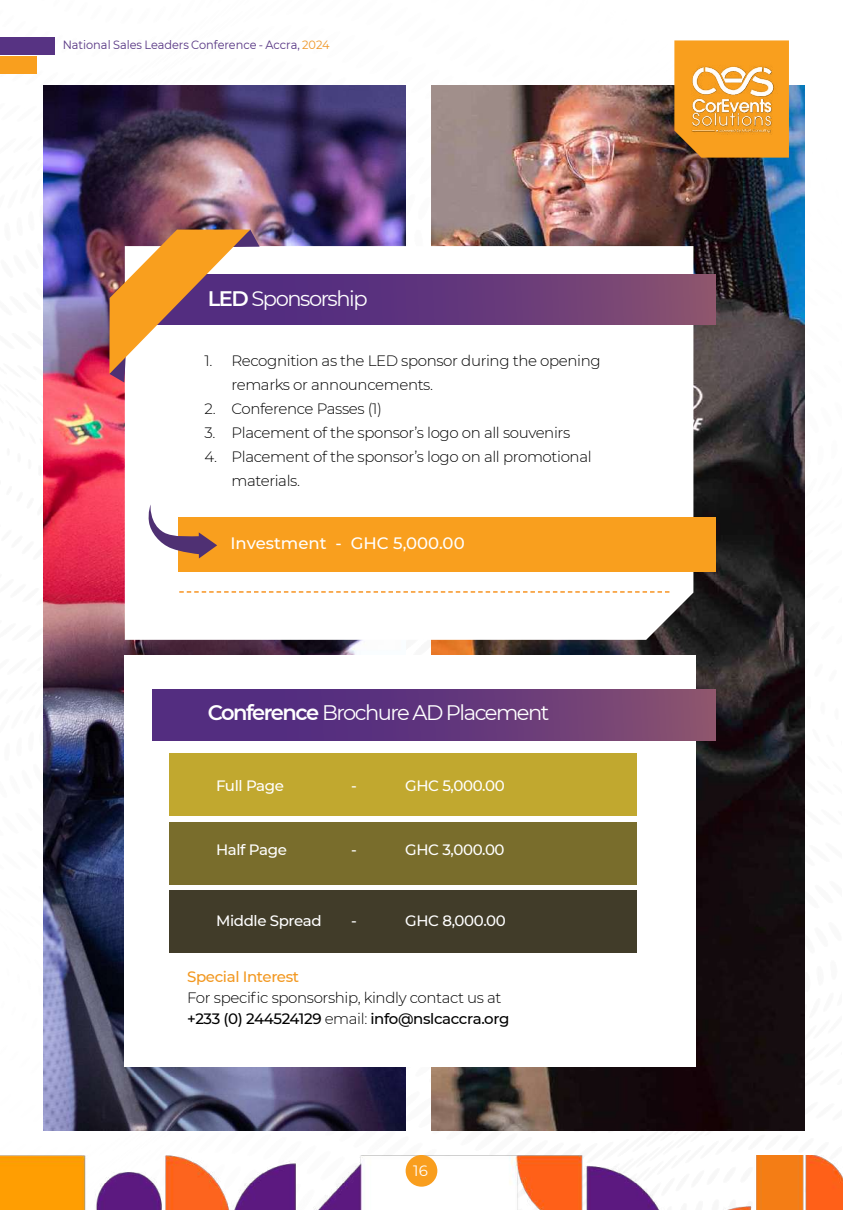
<style>
.page{position:relative;width:843px;height:1210px;background:#fff}
.page>*{position:absolute;margin:0;border:0;box-sizing:border-box;transform-origin:0 0}
.t1{font:21px "Montserrat";letter-spacing:-.07em;color:#fff}
.t2{font:500 16.5px "Montserrat";color:#fff}
.t3{font:300 15px/24px "Montserrat";letter-spacing:-.025em;color:#000}
.t4{font:500 15px "Montserrat";letter-spacing:-.025em;color:#fff}
.t5{font:500 15px "Montserrat";letter-spacing:-.025em;color:#f29821}
.t6{font:15px "Montserrat";color:#fff}
.t7{font:12px "Montserrat";color:#563483;scale:.94 1}
.s1{color:#ef9625}
.s2{font-weight:600}
.s3{font-weight:500}
</style>
<div class="page">
<img style="left:0;top:1155px;width:842px;height:55px">
<div style="left:405px;top:1155px;width:32px;height:31px;background:#f99e1e;border-radius:50%"></div>
<div style="left:0;top:37px;width:54px;height:17px;background:#573383"></div>
<div style="left:0;top:56px;width:37px;height:18px;background:#f99f1e"></div>
<img style="left:43px;top:86px;width:362px;height:1044px">
<img style="left:431px;top:86px;width:373px;height:1044px">
<svg style="left:125px;top:246px;width:568px;height:394px"></svg>
<svg style="left:259px;top:274px;width:456px;height:51px"></svg>
<div style="left:125px;top:655px;width:571px;height:412px;background:#fff"></div>
<div style="left:152px;top:690px;width:563px;height:50px;background:linear-gradient(to right,#472484,#834d72)"></div>
<div style="left:169px;top:754px;width:467px;height:62px;background:#c1a82f"></div>
<div style="left:169px;top:822px;width:467px;height:62px;background:#796d2c"></div>
<div style="left:169px;top:890px;width:467px;height:62px;background:#413c29"></div>
<svg style="left:179px;top:591px;width:490px;height:2px"></svg>
<div style="left:179px;top:517px;width:536px;height:54px;background:#f99f1e"></div>
<svg style="left:147px;top:504px;width:70px;height:54px"></svg>
<svg style="left:109px;top:230px;width:150px;height:152px"></svg>
<svg style="left:674px;top:40px;width:114px;height:118px"></svg>
<img style="left:686px;top:55px;width:91px;height:88px">
<p class="t7" style="left:63px;top:36px;width:285px">National Sales Leaders Conference - Accra, <span class="s1">2024</span></p>
<h1 class="t1" style="left:208px;top:284px;width:161px"><span class="s2">LED</span> Sponsorship</h1>
<p class="t3" style="left:231px;top:348px;width:370px;text-indent:-27px">1. Recognition as the LED sponsor during the opening remarks or announcements.</p>
<p class="t3" style="left:204px;top:396px;width:179px">2. Conference Passes (1)</p>
<p class="t3" style="left:204px;top:420px;width:367px">3. Placement of the sponsor’s logo on all souvenirs</p>
<p class="t3" style="left:231px;top:444px;width:361px;text-indent:-27px">4. Placement of the sponsor’s logo on all promotional materials.</p>
<p class="t2" style="left:230px;top:531px;width:235px">Investment - GHC 5,000.00</p>
<h1 class="t1" style="left:208px;top:698px;width:343px"><span class="s2">Conference</span> Brochure AD Placement</h1>
<p class="t4" style="left:216px;top:775px;width:69px">Full Page</p>
<p class="t4" style="left:351px;top:775px;width:7px">-</p>
<p class="t4" style="left:405px;top:775px;width:101px">GHC 5,000.00</p>
<p class="t4" style="left:216px;top:839px;width:72px">Half Page</p>
<p class="t4" style="left:351px;top:839px;width:7px">-</p>
<p class="t4" style="left:405px;top:839px;width:101px">GHC 3,000.00</p>
<p class="t4" style="left:216px;top:910px;width:107px">Middle Spread</p>
<p class="t4" style="left:351px;top:910px;width:7px">-</p>
<p class="t4" style="left:405px;top:910px;width:102px">GHC 8,000.00</p>
<p class="t5" style="left:187px;top:966px;width:113px">Special Interest</p>
<p class="t3" style="left:187px;top:987px;width:323px;line-height:21px">For specific sponsorship, kindly contact us at <span class="s3">+233 (0) 244524129</span> email: <span class="s3">info@nslcaccra.org</span></p>
<p class="t6" style="left:413px;top:1160px;width:16px">16</p>
</div>
